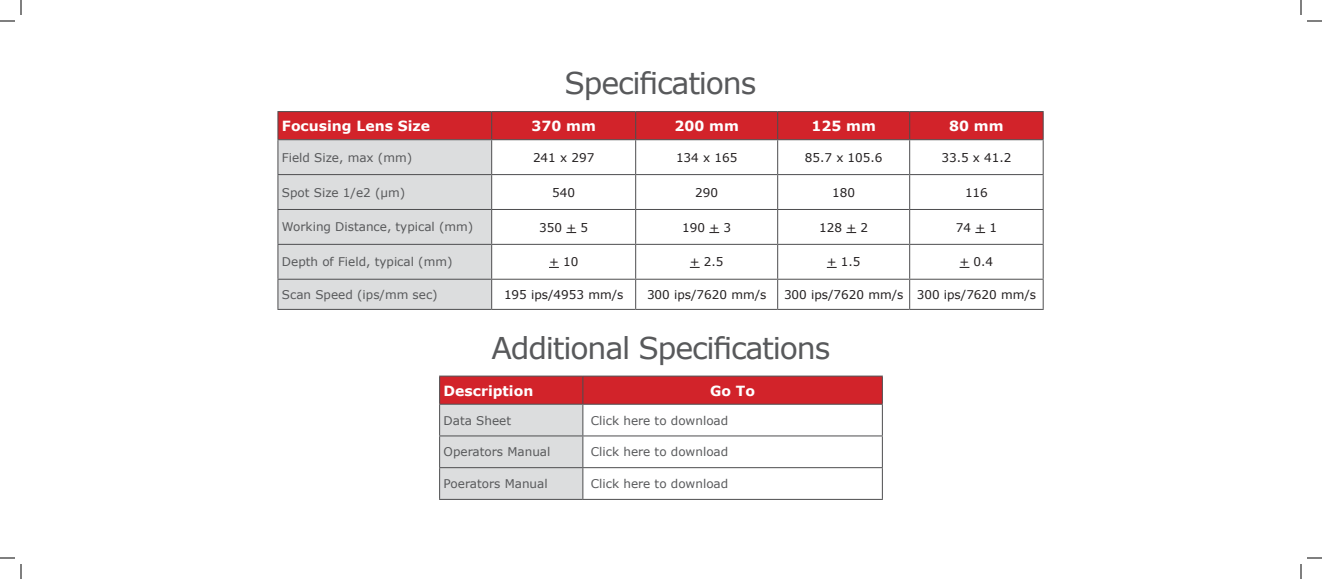
<style>
.page{position:relative;width:1322px;height:579px;background:#fff}
.page>*{position:absolute;margin:0;border:0;box-sizing:border-box;transform-origin:0 0}
.t1{font:30px "Verdana";letter-spacing:-.04em;color:#58595b}
.t2{font:700 14px "Verdana";color:#fff}
.t3{font:12px "Verdana";color:#58595b}
.t4{font:12px "Verdana";color:#231f20}
</style>
<div class="page">
<div style="left:278px;top:140px;width:213px;height:169px;background:#dcddde"></div>
<hr style="left:277px;top:111px;width:215px;height:1px;background:#4d4d4f">
<hr style="left:492px;top:111px;width:144px;height:1px;background:#4d4d4f">
<hr style="left:636px;top:111px;width:142px;height:1px;background:#4d4d4f">
<hr style="left:778px;top:111px;width:132px;height:1px;background:#4d4d4f">
<hr style="left:910px;top:111px;width:134px;height:1px;background:#4d4d4f">
<div style="left:277px;top:112px;width:767px;height:27px;background:#d2232a"></div>
<hr style="left:277px;top:139px;width:215px;height:1px;background:#4d4d4f">
<hr style="left:277px;top:140px;width:1px;height:34px;background:#4d4d4f">
<hr style="left:492px;top:139px;width:144px;height:1px;background:#4d4d4f">
<hr style="left:491px;top:140px;width:1px;height:34px;background:#4d4d4f">
<hr style="left:636px;top:139px;width:142px;height:1px;background:#4d4d4f">
<hr style="left:635px;top:140px;width:1px;height:34px;background:#4d4d4f">
<hr style="left:778px;top:139px;width:132px;height:1px;background:#4d4d4f">
<hr style="left:777px;top:140px;width:1px;height:34px;background:#4d4d4f">
<hr style="left:910px;top:139px;width:134px;height:1px;background:#4d4d4f">
<hr style="left:909px;top:140px;width:1px;height:34px;background:#4d4d4f">
<hr style="left:1043px;top:140px;width:1px;height:34px;background:#4d4d4f">
<hr style="left:277px;top:174px;width:215px;height:1px;background:#4d4d4f">
<hr style="left:277px;top:175px;width:1px;height:34px;background:#4d4d4f">
<hr style="left:492px;top:174px;width:144px;height:1px;background:#4d4d4f">
<hr style="left:491px;top:175px;width:1px;height:34px;background:#4d4d4f">
<hr style="left:636px;top:174px;width:142px;height:1px;background:#4d4d4f">
<hr style="left:635px;top:175px;width:1px;height:34px;background:#4d4d4f">
<hr style="left:778px;top:174px;width:132px;height:1px;background:#4d4d4f">
<hr style="left:777px;top:175px;width:1px;height:34px;background:#4d4d4f">
<hr style="left:910px;top:174px;width:134px;height:1px;background:#4d4d4f">
<hr style="left:909px;top:175px;width:1px;height:34px;background:#4d4d4f">
<hr style="left:1043px;top:175px;width:1px;height:34px;background:#4d4d4f">
<hr style="left:277px;top:209px;width:215px;height:1px;background:#4d4d4f">
<hr style="left:277px;top:210px;width:1px;height:34px;background:#4d4d4f">
<hr style="left:492px;top:209px;width:144px;height:1px;background:#4d4d4f">
<hr style="left:491px;top:210px;width:1px;height:34px;background:#4d4d4f">
<hr style="left:636px;top:209px;width:142px;height:1px;background:#4d4d4f">
<hr style="left:635px;top:210px;width:1px;height:34px;background:#4d4d4f">
<hr style="left:778px;top:209px;width:132px;height:1px;background:#4d4d4f">
<hr style="left:777px;top:210px;width:1px;height:34px;background:#4d4d4f">
<hr style="left:910px;top:209px;width:134px;height:1px;background:#4d4d4f">
<hr style="left:909px;top:210px;width:1px;height:34px;background:#4d4d4f">
<hr style="left:1043px;top:210px;width:1px;height:34px;background:#4d4d4f">
<hr style="left:277px;top:244px;width:215px;height:1px;background:#4d4d4f">
<hr style="left:277px;top:245px;width:1px;height:34px;background:#4d4d4f">
<hr style="left:492px;top:244px;width:144px;height:1px;background:#4d4d4f">
<hr style="left:491px;top:245px;width:1px;height:34px;background:#4d4d4f">
<hr style="left:636px;top:244px;width:142px;height:1px;background:#4d4d4f">
<hr style="left:635px;top:245px;width:1px;height:34px;background:#4d4d4f">
<hr style="left:778px;top:244px;width:132px;height:1px;background:#4d4d4f">
<hr style="left:777px;top:245px;width:1px;height:34px;background:#4d4d4f">
<hr style="left:910px;top:244px;width:134px;height:1px;background:#4d4d4f">
<hr style="left:909px;top:245px;width:1px;height:34px;background:#4d4d4f">
<hr style="left:1043px;top:245px;width:1px;height:34px;background:#4d4d4f">
<hr style="left:277px;top:279px;width:215px;height:1px;background:#4d4d4f">
<svg style="left:277px;top:280px;width:1px;height:29px"></svg>
<hr style="left:492px;top:279px;width:144px;height:1px;background:#4d4d4f">
<svg style="left:491px;top:280px;width:1px;height:29px"></svg>
<hr style="left:636px;top:279px;width:142px;height:1px;background:#4d4d4f">
<svg style="left:635px;top:280px;width:1px;height:29px"></svg>
<hr style="left:778px;top:279px;width:132px;height:1px;background:#4d4d4f">
<svg style="left:777px;top:280px;width:1px;height:29px"></svg>
<hr style="left:910px;top:279px;width:134px;height:1px;background:#4d4d4f">
<svg style="left:909px;top:280px;width:1px;height:29px"></svg>
<svg style="left:1043px;top:280px;width:1px;height:29px"></svg>
<hr style="left:277px;top:309px;width:215px;height:1px;background:#4d4d4f">
<hr style="left:492px;top:309px;width:144px;height:1px;background:#4d4d4f">
<hr style="left:636px;top:309px;width:142px;height:1px;background:#4d4d4f">
<hr style="left:778px;top:309px;width:132px;height:1px;background:#4d4d4f">
<hr style="left:910px;top:309px;width:134px;height:1px;background:#4d4d4f">
<svg style="left:439px;top:376px;width:444px;height:123px"></svg>
<hr style="left:439px;top:404px;width:144px;height:1px;background:#4d4d4f">
<hr style="left:439px;top:405px;width:1px;height:30px;background:#4d4d4f">
<hr style="left:583px;top:404px;width:300px;height:1px;background:#4d4d4f">
<hr style="left:582px;top:405px;width:1px;height:30px;background:#4d4d4f">
<hr style="left:882px;top:405px;width:1px;height:30px;background:#4d4d4f">
<hr style="left:439px;top:435px;width:144px;height:1px;background:#4d4d4f">
<hr style="left:439px;top:436px;width:1px;height:31px;background:#4d4d4f">
<hr style="left:583px;top:435px;width:300px;height:1px;background:#4d4d4f">
<hr style="left:582px;top:436px;width:1px;height:31px;background:#4d4d4f">
<hr style="left:882px;top:436px;width:1px;height:31px;background:#4d4d4f">
<hr style="left:439px;top:467px;width:144px;height:1px;background:#4d4d4f">
<hr style="left:439px;top:468px;width:1px;height:31px;background:#4d4d4f">
<hr style="left:583px;top:467px;width:300px;height:1px;background:#4d4d4f">
<hr style="left:582px;top:468px;width:1px;height:31px;background:#4d4d4f">
<hr style="left:882px;top:468px;width:1px;height:31px;background:#4d4d4f">
<hr style="left:439px;top:499px;width:144px;height:1px;background:#4d4d4f">
<hr style="left:583px;top:499px;width:300px;height:1px;background:#4d4d4f">
<svg style="left:0;top:0;width:22px;height:22px"></svg>
<svg style="left:0;top:557px;width:22px;height:22px"></svg>
<svg style="left:1300px;top:0;width:22px;height:22px"></svg>
<svg style="left:1300px;top:557px;width:22px;height:22px"></svg>
<h1 class="t1" style="left:565px;top:63px;width:193px">Specifications</h1>
<p class="t2" style="left:282px;top:116px;width:150px">Focusing Lens Size</p>
<p class="t2" style="left:532px;top:116px;width:66px">370 mm</p>
<p class="t2" style="left:675px;top:116px;width:66px">200 mm</p>
<p class="t2" style="left:812px;top:116px;width:66px">125 mm</p>
<p class="t2" style="left:949px;top:116px;width:56px">80 mm</p>
<p class="t3" style="left:282px;top:149px;width:132px">Field Size, max (mm)</p>
<p class="t4" style="left:533px;top:149px;width:63px">241 x 297</p>
<p class="t4" style="left:676px;top:149px;width:63px">134 x 165</p>
<p class="t4" style="left:805px;top:149px;width:79px">85.7 x 105.6</p>
<p class="t4" style="left:941px;top:149px;width:72px">33.5 x 41.2</p>
<p class="t3" style="left:282px;top:184px;width:125px">Spot Size 1/e2 (µm)</p>
<p class="t4" style="left:552px;top:184px;width:24px">540</p>
<p class="t4" style="left:695px;top:184px;width:24px">290</p>
<p class="t4" style="left:832px;top:184px;width:24px">180</p>
<p class="t4" style="left:965px;top:184px;width:24px">116</p>
<p class="t3" style="left:282px;top:219px;width:193px">Working Distance, typical (mm)</p>
<p class="t4" style="left:539px;top:219px;width:50px">350 + 5</p>
<p class="t4" style="left:682px;top:219px;width:50px">190 + 3</p>
<p class="t4" style="left:819px;top:219px;width:50px">128 + 2</p>
<p class="t4" style="left:956px;top:219px;width:43px">74 + 1</p>
<p class="t3" style="left:282px;top:254px;width:172px">Depth of Field, typical (mm)</p>
<p class="t4" style="left:549px;top:254px;width:31px">+ 10</p>
<p class="t4" style="left:690px;top:254px;width:35px">+ 2.5</p>
<p class="t4" style="left:827px;top:254px;width:35px">+ 1.5</p>
<p class="t4" style="left:960px;top:254px;width:35px">+ 0.4</p>
<p class="t3" style="left:282px;top:286px;width:157px">Scan Speed (ips/mm sec)</p>
<p class="t4" style="left:504px;top:286px;width:121px">195 ips/4953 mm/s</p>
<p class="t4" style="left:647px;top:286px;width:121px">300 ips/7620 mm/s</p>
<p class="t4" style="left:784px;top:286px;width:254px">300 ips/7620 mm/s 300 ips/7620 mm/s</p>
<h1 class="t1" style="left:492px;top:327px;width:340px">Additional Specifications</h1>
<p class="t2" style="left:444px;top:381px;width:91px">Description</p>
<p class="t2" style="left:710px;top:381px;width:46px">Go To</p>
<p class="t3" style="left:444px;top:412px;width:69px">Data Sheet</p>
<p class="t3" style="left:591px;top:412px;width:139px">Click here to download</p>
<p class="t3" style="left:444px;top:444px;width:108px">Operators Manual</p>
<p class="t3" style="left:591px;top:444px;width:139px">Click here to download</p>
<p class="t3" style="left:444px;top:476px;width:106px">Poerators Manual</p>
<p class="t3" style="left:591px;top:476px;width:139px">Click here to download</p>
</div>
